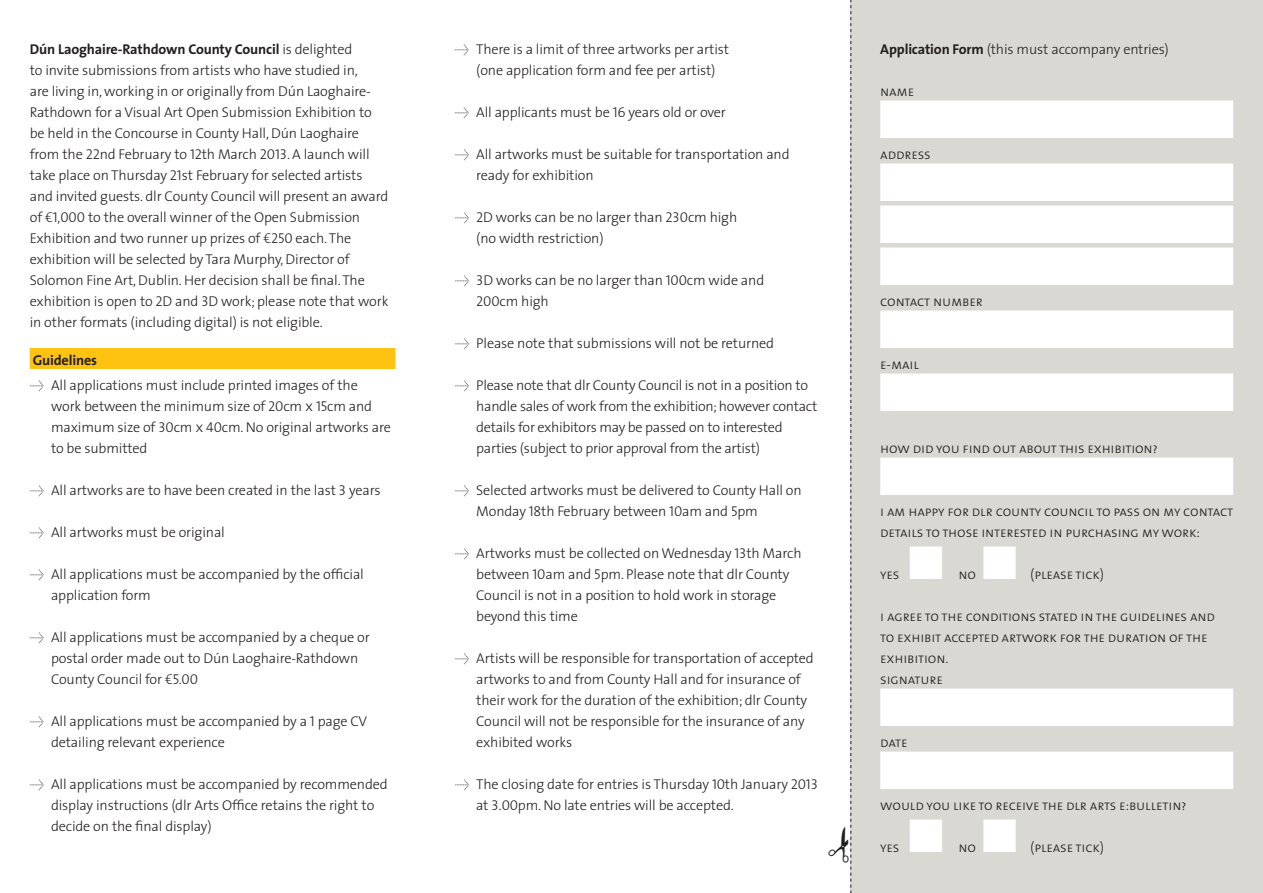
<style>
.page{position:relative;width:1263px;height:893px;background:#fff}
.page>*{position:absolute;margin:0;border:0;box-sizing:border-box;transform-origin:0 0}
.t1{font:48px "The Sans Light Expert";color:#fff}
.t2{font:300 14.25px/21px "The Sans";letter-spacing:-.01em;color:#231f20}
.t3{font:14.25px/21px "The Sans Light Caps";letter-spacing:-.01em;color:#231f20}
.s1{font-weight:700}
.s2{font-family:"The Sans Light Caps";font-weight:400}
.s3{font-family:"Thesis Euro";font-weight:400}
.s4{font-family:"The Sans Light Expert";font-weight:400}
</style>
<div class="page">
<div style="left:30px;top:348px;width:365px;height:21px;background:#fec210"></div>
<div style="left:850px;top:0;width:413px;height:893px;background:#dad8d3"></div>
<div style="left:880px;top:101px;width:353px;height:37px;background:#fff"></div>
<div style="left:880px;top:164px;width:353px;height:37px;background:#fff"></div>
<div style="left:880px;top:206px;width:353px;height:37px;background:#fff"></div>
<div style="left:880px;top:248px;width:353px;height:37px;background:#fff"></div>
<div style="left:880px;top:311px;width:353px;height:37px;background:#fff"></div>
<div style="left:880px;top:374px;width:353px;height:37px;background:#fff"></div>
<div style="left:880px;top:458px;width:353px;height:37px;background:#fff"></div>
<div style="left:880px;top:689px;width:353px;height:37px;background:#fff"></div>
<div style="left:880px;top:752px;width:353px;height:37px;background:#fff"></div>
<svg style="left:850px;top:0;width:1px;height:893px"></svg>
<p class="t2" style="left:30px;top:38px;width:360px"><span class="s1">Dún Laoghaire-Rathdown County Council</span> is delighted<br>to invite submissions from artists who have studied in,<br>are living in, working in or originally from Dún Laoghaire-Rathdown for a Visual Art Open Submission Exhibition to be held in the Concourse in County Hall, Dún Laoghaire from the <span class="s2">22</span>nd February to <span class="s2">12</span>th March <span class="s2">2013</span>. A launch will take place on Thursday <span class="s2">21</span>st February for selected artists and invited guests. dlr County Council will present an award of <span class="s3">A</span><span class="s2">1,000</span> to the overall winner of the Open Submission Exhibition and two runner up prizes of <span class="s3">A</span><span class="s2">250</span> each. The exhibition will be selected by Tara Murphy, Director of Solomon Fine Art, Dublin. Her decision shall be final. The exhibition is open to <span class="s2">2</span>D and <span class="s2">3</span>D work; please note that work in other formats (including digital) is not eligible.</p>
<p class="t2" style="left:30px;top:347px;width:330px;line-height:25.5px"><span class="s1">Guidelines<br></span><span class="s4">Û</span> All applications must include printed images of the</p>
<p class="t2" style="left:51px;top:395px;width:341px">work between the minimum size of <span class="s2">20</span>cm <span class="s2">x 15</span>cm and maximum size of <span class="s2">30</span>cm <span class="s2">x 40</span>cm. No original artworks are to be submitted</p>
<p class="t2" style="left:30px;top:479px;width:352px"><span class="s4">Û</span> All artworks are to have been created in the last <span class="s2">3</span> years</p>
<p class="t2" style="left:30px;top:521px;width:197px"><span class="s4">Û</span> All artworks must be original</p>
<p class="t2" style="left:51px;top:563px;width:314px;text-indent:-21px"><span class="s4">Û</span> All applications must be accompanied by the official application form</p>
<p class="t2" style="left:51px;top:626px;width:320px;text-indent:-21px"><span class="s4">Û</span> All applications must be accompanied by a cheque or postal order made out to Dún Laoghaire-Rathdown<br>County Council for <span class="s3">A</span><span class="s2">5.00</span></p>
<p class="t2" style="left:51px;top:710px;width:318px;text-indent:-21px"><span class="s4">Û</span> All applications must be accompanied by a <span class="s2">1</span> page CV detailing relevant experience</p>
<p class="t2" style="left:51px;top:773px;width:338px;text-indent:-21px"><span class="s4">Û</span> All applications must be accompanied by recommended display instructions (dlr Arts Office retains the right to decide on the final display)</p>
<p class="t2" style="left:455px;top:38px;width:276px;text-align:center"><span class="s4">Û</span> There is a limit of three artworks per artist (one application form and fee per artist)</p>
<p class="t2" style="left:455px;top:101px;width:272px"><span class="s4">Û</span> All applicants must be <span class="s2">16</span> years old or over</p>
<p class="t2" style="left:476px;top:143px;width:315px;text-indent:-21px"><span class="s4">Û</span> All artworks must be suitable for transportation and ready for exhibition</p>
<p class="t2" style="left:476px;top:206px;width:263px;text-indent:-21px"><span class="s4">Û</span> <span class="s2">2</span>D works can be no larger than <span class="s2">230</span>cm high (no width restriction)</p>
<p class="t2" style="left:476px;top:269px;width:289px;text-indent:-21px"><span class="s4">Û</span> <span class="s2">3</span>D works can be no larger than <span class="s2">100</span>cm wide and<br><span class="s2">200</span>cm high</p>
<p class="t2" style="left:455px;top:332px;width:321px"><span class="s4">Û</span> Please note that submissions will not be returned</p>
<p class="t2" style="left:476px;top:374px;width:342px;text-indent:-21px"><span class="s4">Û</span> Please note that dlr County Council is not in a position to handle sales of work from the exhibition; however contact details for exhibitors may be passed on to interested parties (subject to prior approval from the artist)</p>
<p class="t2" style="left:476px;top:479px;width:327px;text-indent:-21px"><span class="s4">Û</span> Selected artworks must be delivered to County Hall on<br>Monday <span class="s2">18</span>th February between <span class="s2">10</span>am and <span class="s2">5</span>pm</p>
<p class="t2" style="left:476px;top:542px;width:327px;text-indent:-21px"><span class="s4">Û</span> Artworks must be collected on Wednesday <span class="s2">13</span>th March between <span class="s2">10</span>am and <span class="s2">5</span>pm. Please note that dlr County Council is not in a position to hold work in storage beyond this time</p>
<p class="t2" style="left:476px;top:647px;width:339px;text-indent:-21px"><span class="s4">Û</span> Artists will be responsible for transportation of accepted artworks to and from County Hall and for insurance of their work for the duration of the exhibition; dlr County Council will not be responsible for the insurance of any exhibited works</p>
<p class="t2" style="left:476px;top:773px;width:343px;text-indent:-21px"><span class="s4">Û</span> The closing date for entries is Thursday <span class="s2">10</span>th January <span class="s2">2013 </span>at <span class="s2">3.00</span>pm. No late entries will be accepted.</p>
<p class="t2" style="left:880px;top:38px;width:290px"><span class="s1">Application Form</span> (this must accompany entries)</p>
<p class="t3" style="left:880px;top:80px;width:36px">name</p>
<p class="t3" style="left:880px;top:143px;width:52px">address</p>
<p class="t3" style="left:880px;top:290px;width:104px">contact number</p>
<p class="t3" style="left:880px;top:353px;width:40px">e-mail</p>
<p class="t3" style="left:880px;top:437px;width:279px">how did you find out about this exhibition?</p>
<p class="t3" style="left:880px;top:500px;width:354px">i am happy for dlr county council to pass on my contact details to those interested in purchasing my work:</p>
<p class="t3" style="left:880px;top:563px;width:21px">yes</p>
<h1 class="t1" style="left:905px;top:523px;width:43px">ó</h1>
<h1 class="t1" style="left:979px;top:523px;width:43px">ó</h1>
<p class="t3" style="left:1030px;top:563px;width:75px">(please tick)</p>
<p class="t3" style="left:880px;top:605px;width:336px">i agree to the conditions stated in the guidelines and to exhibit accepted artwork for the duration of the exhibition.<br>signature</p>
<p class="t3" style="left:958px;top:563px;width:19px">no</p>
<p class="t3" style="left:880px;top:731px;width:29px">date</p>
<p class="t3" style="left:880px;top:794px;width:307px">would you like to receive the dlr arts e:bulletin?</p>
<p class="t3" style="left:880px;top:836px;width:21px">yes</p>
<h1 class="t1" style="left:905px;top:796px;width:43px">ó</h1>
<h1 class="t1" style="left:979px;top:796px;width:43px">ó</h1>
<p class="t3" style="left:1030px;top:836px;width:75px">(please tick)</p>
<p class="t3" style="left:958px;top:836px;width:19px">no</p>
</div>
